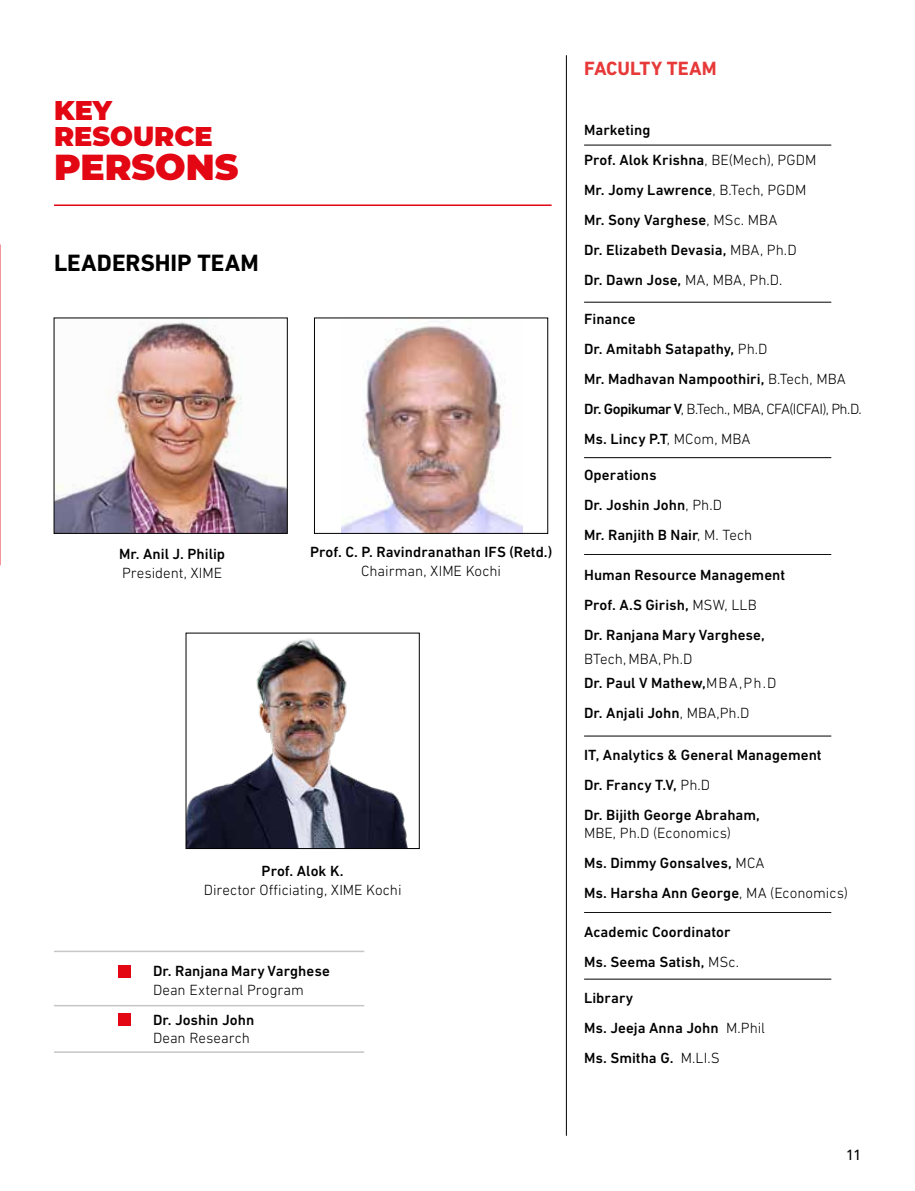
<style>
.page{position:relative;width:915px;height:1191px;background:#fff}
.page>*{position:absolute;margin:0;border:0;box-sizing:border-box;transform-origin:0 0}
.t1{font:900 36px "Montserrat";color:#e30613}
.t2{font:900 27px/26.4px "Montserrat";color:#e30613}
.t3{font:700 24px "DIN Next CYR";color:#000}
.t4{font:700 19.5px "DIN Next CYR";color:#e73939}
.t5{font:500 15px/30px "DIN Next CYR";letter-spacing:.005em;color:#000}
.t6{font:300 15px/30px "DIN Next CYR";color:#000}
.t7{font:15px "Humanist 777 BT Roman B";color:#000}
.s1{font-weight:300}
.s2{font-weight:500}
</style>
<div class="page">
<svg style="left:0;top:244px;width:90px;height:322px"></svg>
<img style="left:188px;top:638px;width:220px;height:208px">
<div style="left:186px;top:633px;width:233px;height:215px;border:1px solid #000"></div>
<img style="left:341px;top:321px;width:182px;height:210px">
<img style="left:56px;top:320px;width:229px;height:211px">
<hr style="left:584px;top:145px;width:247px;height:1px;background:#000">
<hr style="left:584px;top:457px;width:247px;height:1px;background:#000">
<hr style="left:584px;top:302px;width:247px;height:1px;background:#000">
<hr style="left:584px;top:554px;width:247px;height:1px;background:#000">
<hr style="left:584px;top:979px;width:247px;height:1px;background:#000">
<hr style="left:584px;top:912px;width:247px;height:1px;background:#000">
<hr style="left:584px;top:736px;width:247px;height:1px;background:#000">
<hr style="left:54px;top:204px;width:497px;height:2px;background:#e30613">
<hr style="left:54px;top:1005px;width:310px;height:1px;background:#c6c6c6">
<hr style="left:54px;top:950px;width:310px;height:2px;background:#c6c6c6">
<hr style="left:54px;top:1051px;width:310px;height:1px;background:#c6c6c6">
<hr style="left:566px;top:55px;width:1px;height:1080px;background:#000">
<div style="left:118px;top:965px;width:13px;height:12px;background:#e30613"></div>
<div style="left:118px;top:1013px;width:13px;height:12px;background:#e30613"></div>
<h2 class="t2" style="left:54px;top:95px;width:160px">KEY<br>RESOURCE</h2>
<h1 class="t1" style="left:54px;top:140px;width:186px">PERSONS</h1>
<h3 class="t3" style="left:54px;top:248px;width:206px">LEADERSHIP TEAM</h3>
<p class="t5" style="left:119px;top:539px;width:107px">Mr. Anil J. Philip</p>
<p class="t6" style="left:122px;top:558px;width:102px">President, XIME</p>
<p class="t5" style="left:310px;top:537px;width:243px">Prof. C. P. Ravindranathan IFS (Retd.)</p>
<p class="t6" style="left:361px;top:556px;width:141px">Chairman, XIME Kochi</p>
<p class="t5" style="left:261px;top:856px;width:83px">Prof. Alok K.</p>
<p class="t6" style="left:204px;top:875px;width:199px">Director Officiating, XIME Kochi</p>
<p class="t5" style="left:153px;top:955px;width:178px">Dr. Ranjana Mary Varghese</p>
<p class="t6" style="left:153px;top:974px;width:152px">Dean External Program</p>
<p class="t5" style="left:153px;top:1004px;width:103px">Dr. Joshin John</p>
<p class="t6" style="left:153px;top:1022px;width:98px">Dean Research</p>
<h3 class="t4" style="left:584px;top:57px;width:134px">FACULTY TEAM</h3>
<p class="t5" style="left:584px;top:115px;width:234px">Marketing<br>Prof. Alok Krishna<span class="s1">, BE(Mech), PGDM<br></span>Mr. Jomy Lawrence<span class="s1">, B.Tech, PGDM<br></span>Mr. Sony Varghese<span class="s1">, MSc. MBA<br></span>Dr. Elizabeth Devasia, <span class="s1">MBA, Ph.D<br></span>Dr. Dawn Jose, <span class="s1">MA, MBA, Ph.D.</span></p>
<p class="t5" style="left:584px;top:304px;width:279px">Finance<br>Dr. Amitabh Satapathy, <span class="s1">Ph.D<br></span>Mr. Madhavan Nampoothiri, <span class="s1">B.Tech, MBA<br></span>Dr. Gopikumar V<span class="s1">, B.Tech., MBA, CFA(ICFAI), Ph.D.<br></span>Ms. Lincy P.T<span class="s1">, MCom, MBA</span></p>
<p class="t5" style="left:584px;top:460px;width:170px">Operations<br>Dr. Joshin John<span class="s1">, Ph.D<br></span>Mr. Ranjith B Nair<span class="s1">, M. Tech</span></p>
<p class="t5" style="left:584px;top:559px;width:203px">Human Resource Management<br>Prof. A.S Girish, <span class="s1">MSW, LLB<br></span>Dr. Ranjana Mary Varghese,</p>
<p class="t6" style="left:584px;top:646px;width:194px;line-height:24px">BTech, MBA, Ph.D<br><span class="s2">Dr. Paul V Mathew,</span>MBA,Ph.D</p>
<p class="t5" style="left:584px;top:697px;width:167px">Dr. Anjali John<span class="s1">, MBA,Ph.D</span></p>
<p class="t5" style="left:584px;top:739px;width:239px">IT, Analytics &amp; General Management<br>Dr. Francy T.V, <span class="s1">Ph.D<br></span>Dr. Bijith George Abraham,</p>
<p class="t6" style="left:584px;top:817px;width:265px">MBE, Ph.D (Economics)<br><span class="s2">Ms. Dimmy Gonsalves,</span> MCA<br><span class="s2">Ms. Harsha Ann George</span>, MA (Economics)</p>
<p class="t5" style="left:584px;top:916px;width:156px">Academic Coordinator<br>Ms. Seema Satish, <span class="s1">MSc.</span></p>
<p class="t5" style="left:584px;top:982px;width:182px">Library<br>Ms. Jeeja Anna John <span class="s1">M.Phil<br></span>Ms. Smitha G. <span class="s1">M.LI.S</span></p>
<p class="t7" style="left:845px;top:1145px;width:17px">11</p>
</div>
